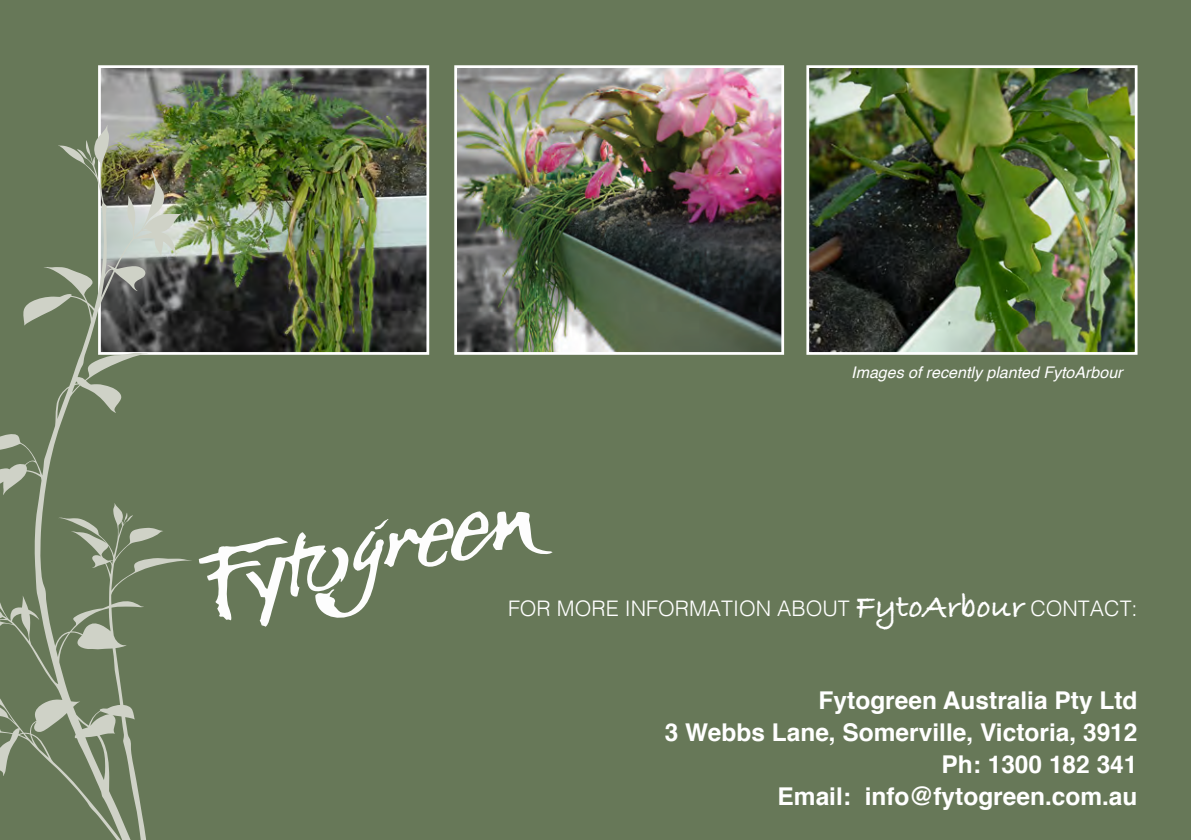
<style>
.page{position:relative;width:1191px;height:840px;background:#fff}
.page>*{position:absolute;margin:0;border:0;box-sizing:border-box;transform-origin:0 0}
.t1{font:700 24.4px/32px "Helvetica";color:#fff;text-align:right}
.t2{font:300 21.4px "Helvetica";color:#fff}
.t3{font:italic 16px "Helvetica";color:#fff}
.s1{font-family:"Bradley Hand ITCTT";font-weight:700;font-size:33.4px}
</style>
<div class="page">
<div style="left:0;top:0;width:1191px;height:839px;background:#677858"></div>
<img style="left:353px;top:511px;width:199px;height:59px">
<img style="left:458px;top:69px;width:322px;height:281px">
<div style="left:454px;top:65px;width:330px;height:289px;border:3px solid #fff"></div>
<img style="left:810px;top:69px;width:323px;height:281px">
<div style="left:806px;top:65px;width:331px;height:289px;border:3px solid #fff"></div>
<img style="left:102px;top:69px;width:323px;height:281px">
<div style="left:98px;top:65px;width:331px;height:289px;border:3px solid #fff"></div>
<svg style="left:0;top:125px;width:193px;height:714px"></svg>
<p class="t3" style="left:851px;top:359px;width:273px">Images of recently planted FytoArbour</p>
<p class="t2" style="left:508px;top:589px;width:631px">FOR MORE INFORMATION ABOUT <span class="s1">FytoArbour</span> CONTACT:</p>
<p class="t1" style="left:665px;top:684px;width:474px">Fytogreen Australia Pty Ltd<br>3 Webbs Lane, Somerville, Victoria, 3912<br>Ph: 1300 182 341<br>Email: info@fytogreen.com.au</p>
</div>
